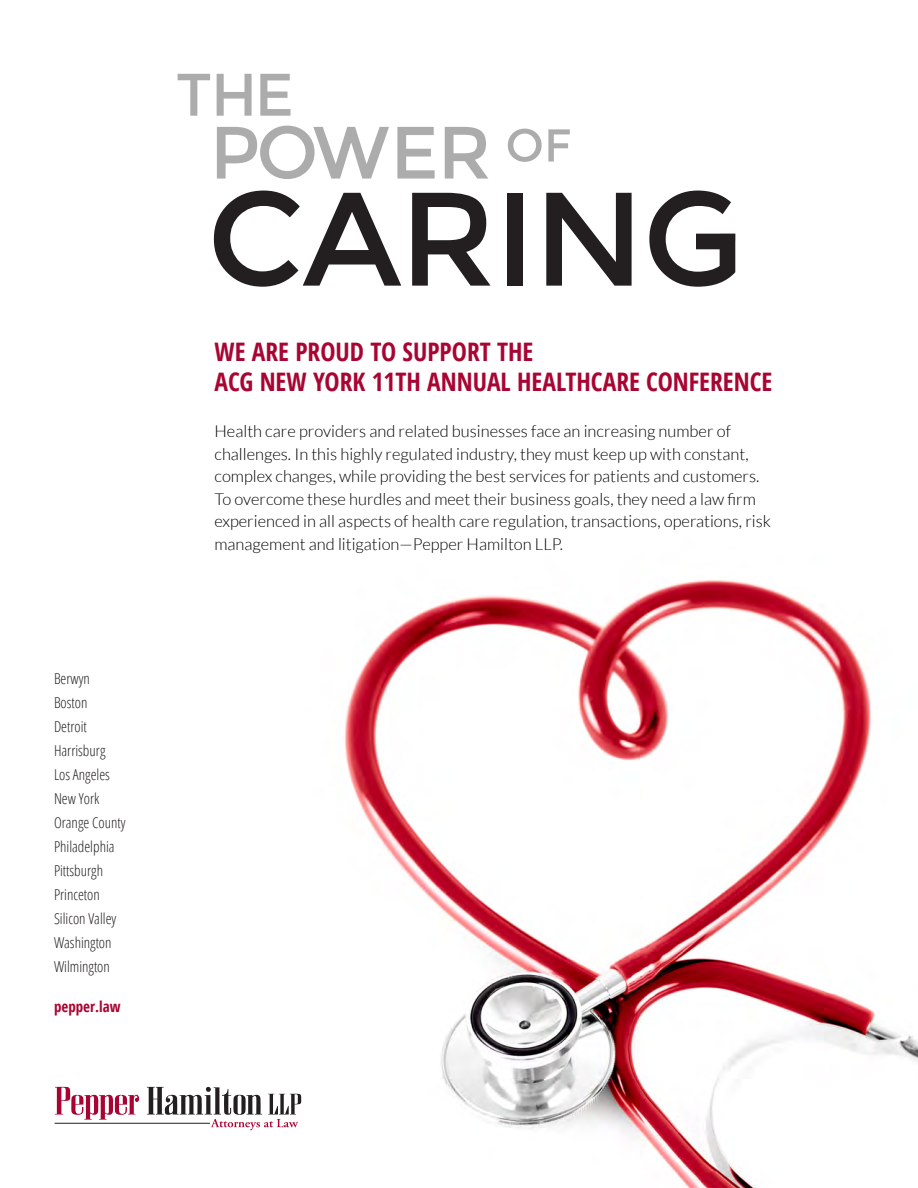
<style>
.page{position:relative;width:918px;height:1188px;background:#fff}
.page>*{position:absolute;margin:0;border:0;box-sizing:border-box;transform-origin:0 0}
.t1{font:700 condensed 25.5px/30.6px "Open Sans";color:#a80532}
.t2{font:300 16.5px/22.5px "Lato";color:#000}
.t3{font:300 condensed 15px "Open Sans";color:#231f20}
.t4{font:700 condensed 15px "Open Sans";color:#a80532}
</style>
<div class="page">
<img style="left:301px;top:579px;width:617px;height:609px">
<svg style="left:55px;top:1087px;width:84px;height:33px"></svg>
<svg style="left:147px;top:1087px;width:154px;height:43px"></svg>
<hr style="left:55px;top:1123px;width:155px;height:1px;background:#231f20">
<svg style="left:178px;top:74px;width:32px;height:42px"></svg>
<svg style="left:217px;top:74px;width:35px;height:42px"></svg>
<svg style="left:260px;top:74px;width:31px;height:42px"></svg>
<svg style="left:217px;top:126px;width:172px;height:53px"></svg>
<svg style="left:397px;top:127px;width:38px;height:52px"></svg>
<svg style="left:445px;top:127px;width:43px;height:52px"></svg>
<svg style="left:508px;top:129px;width:34px;height:33px"></svg>
<svg style="left:548px;top:129px;width:22px;height:33px"></svg>
<svg style="left:214px;top:191px;width:187px;height:96px"></svg>
<svg style="left:412px;top:193px;width:79px;height:93px"></svg>
<div style="left:507px;top:193px;width:16px;height:93px;background:#231f20"></div>
<svg style="left:546px;top:193px;width:86px;height:93px"></svg>
<svg style="left:649px;top:191px;width:86px;height:96px"></svg>
<p class="t3" style="left:54px;top:668px;width:38px">Berwyn</p>
<p class="t3" style="left:54px;top:692px;width:35px">Boston</p>
<p class="t3" style="left:54px;top:716px;width:34px">Detroit</p>
<p class="t3" style="left:54px;top:740px;width:53px">Harrisburg</p>
<p class="t3" style="left:54px;top:764px;width:58px">Los Angeles</p>
<p class="t3" style="left:54px;top:788px;width:47px">New York</p>
<p class="t3" style="left:54px;top:812px;width:73px">Orange County</p>
<p class="t3" style="left:54px;top:836px;width:62px">Philadelphia</p>
<p class="t3" style="left:54px;top:860px;width:51px">Pittsburgh</p>
<p class="t3" style="left:54px;top:884px;width:47px">Princeton</p>
<p class="t3" style="left:54px;top:908px;width:64px">Silicon Valley</p>
<p class="t3" style="left:54px;top:932px;width:59px">Washington</p>
<p class="t3" style="left:54px;top:956px;width:57px">Wilmington</p>
<p class="t4" style="left:54px;top:996px;width:68px">pepper.law</p>
<p class="t1" style="left:214px;top:336px;width:559px">WE ARE PROUD TO SUPPORT THE<br>ACG NEW YORK 11TH ANNUAL HEALTHCARE CONFERENCE</p>
<p class="t2" style="left:214px;top:420px;width:558px">Health care providers and related businesses face an increasing number of challenges. In this highly regulated industry, they must keep up with constant, complex changes, while providing the best services for patients and customers.<br>To overcome these hurdles and meet their business goals, they need a law firm experienced in all aspects of health care regulation, transactions, operations, risk management and litigation—Pepper Hamilton LLP.</p>
</div>
